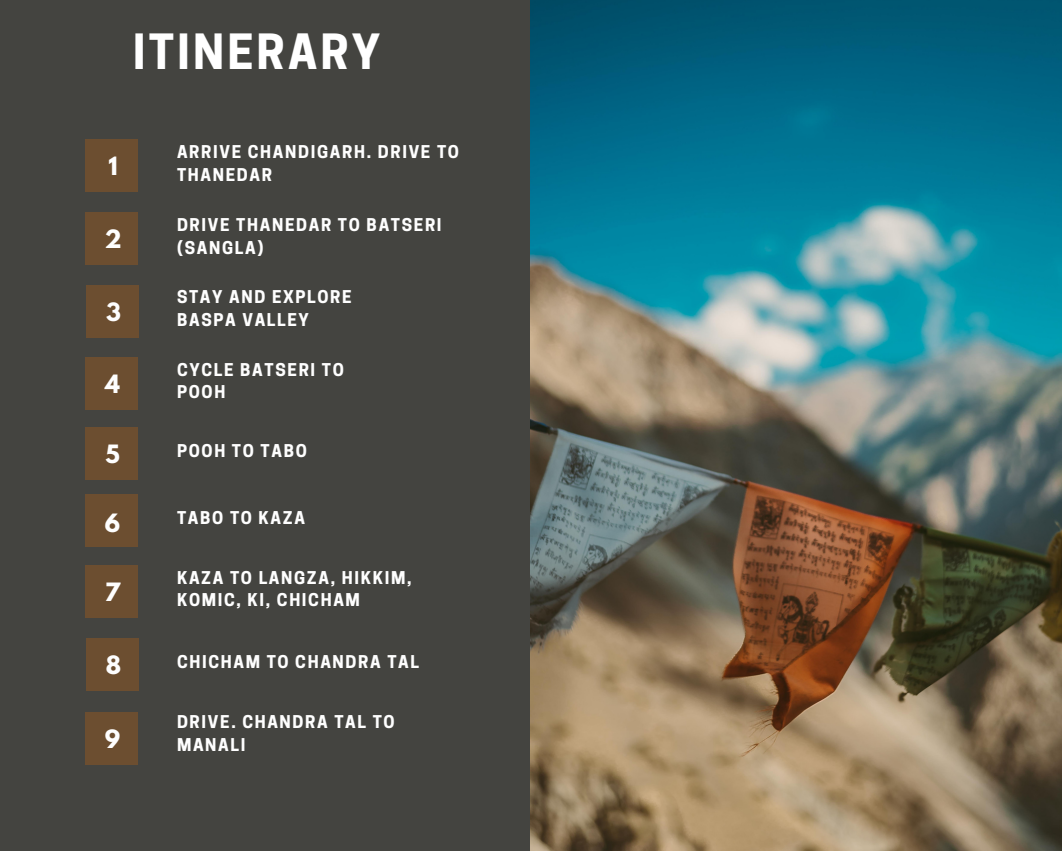
<style>
.page{position:relative;width:1062px;height:851px;background:#fff}
.page>*{position:absolute;margin:0;border:0;box-sizing:border-box;transform-origin:0 0}
.t1{font:700 45.6px "Cooper Hewitt";letter-spacing:.07em;color:#fff}
.t2{font:700 22.35px "League Spartan";color:#fefefe}
.t3{font:700 16.5px/22.5px "Cooper Hewitt";letter-spacing:.1em;color:#fefefe}
</style>
<div class="page">
<div style="left:0;top:0;width:1062px;height:850px;background:#444440"></div>
<img style="left:531px;top:0;width:531px;height:850px">
<div style="left:85px;top:139px;width:53px;height:53px;background:#6c4e30"></div>
<div style="left:86px;top:212px;width:52px;height:53px;background:#6c4e30"></div>
<div style="left:86px;top:285px;width:53px;height:52px;background:#6c4e30"></div>
<div style="left:85px;top:357px;width:53px;height:53px;background:#6c4e30"></div>
<div style="left:85px;top:427px;width:53px;height:53px;background:#6c4e30"></div>
<div style="left:85px;top:493px;width:53px;height:53px;background:#6c4e30"></div>
<div style="left:85px;top:565px;width:53px;height:53px;background:#6c4e30"></div>
<div style="left:86px;top:638px;width:53px;height:53px;background:#6c4e30"></div>
<div style="left:85px;top:711px;width:53px;height:53px;background:#6c4e30"></div>
<h1 class="t1" style="left:133px;top:34px;width:249px">ITINERARY</h1>
<h2 class="t2" style="left:109px;top:155px;width:11px">1</h2>
<h2 class="t2" style="left:105px;top:228px;width:18px">2</h2>
<p class="t3" style="left:177px;top:143px;width:284px">ARRIVE CHANDIGARH. DRIVE TO<br>THANEDAR</p>
<p class="t3" style="left:177px;top:216px;width:266px">DRIVE THANEDAR TO BATSERI (SANGLA)</p>
<p class="t3" style="left:177px;top:288px;width:176px">STAY AND EXPLORE</p>
<h2 class="t2" style="left:106px;top:300px;width:16px">3</h2>
<p class="t3" style="left:177px;top:310px;width:133px">BASPA VALLEY</p>
<p class="t3" style="left:177px;top:360px;width:168px">CYCLE BATSERI TO</p>
<h2 class="t2" style="left:105px;top:373px;width:16px">4</h2>
<p class="t3" style="left:177px;top:383px;width:50px">POOH</p>
<h2 class="t2" style="left:106px;top:443px;width:16px">5</h2>
<p class="t3" style="left:177px;top:441px;width:131px">POOH TO TABO</p>
<h2 class="t2" style="left:105px;top:512px;width:17px">6</h2>
<h2 class="t2" style="left:105px;top:581px;width:17px">7</h2>
<h2 class="t2" style="left:106px;top:654px;width:17px">8</h2>
<h2 class="t2" style="left:105px;top:727px;width:17px">9</h2>
<p class="t3" style="left:177px;top:508px;width:130px">TABO TO KAZA</p>
<p class="t3" style="left:177px;top:568px;width:236px">KAZA TO LANGZA, HIKKIM,<br>KOMIC, KI, CHICHAM</p>
<p class="t3" style="left:177px;top:653px;width:244px">CHICHAM TO CHANDRA TAL</p>
<p class="t3" style="left:177px;top:712px;width:219px">DRIVE. CHANDRA TAL TO<br>MANALI</p>
</div>
